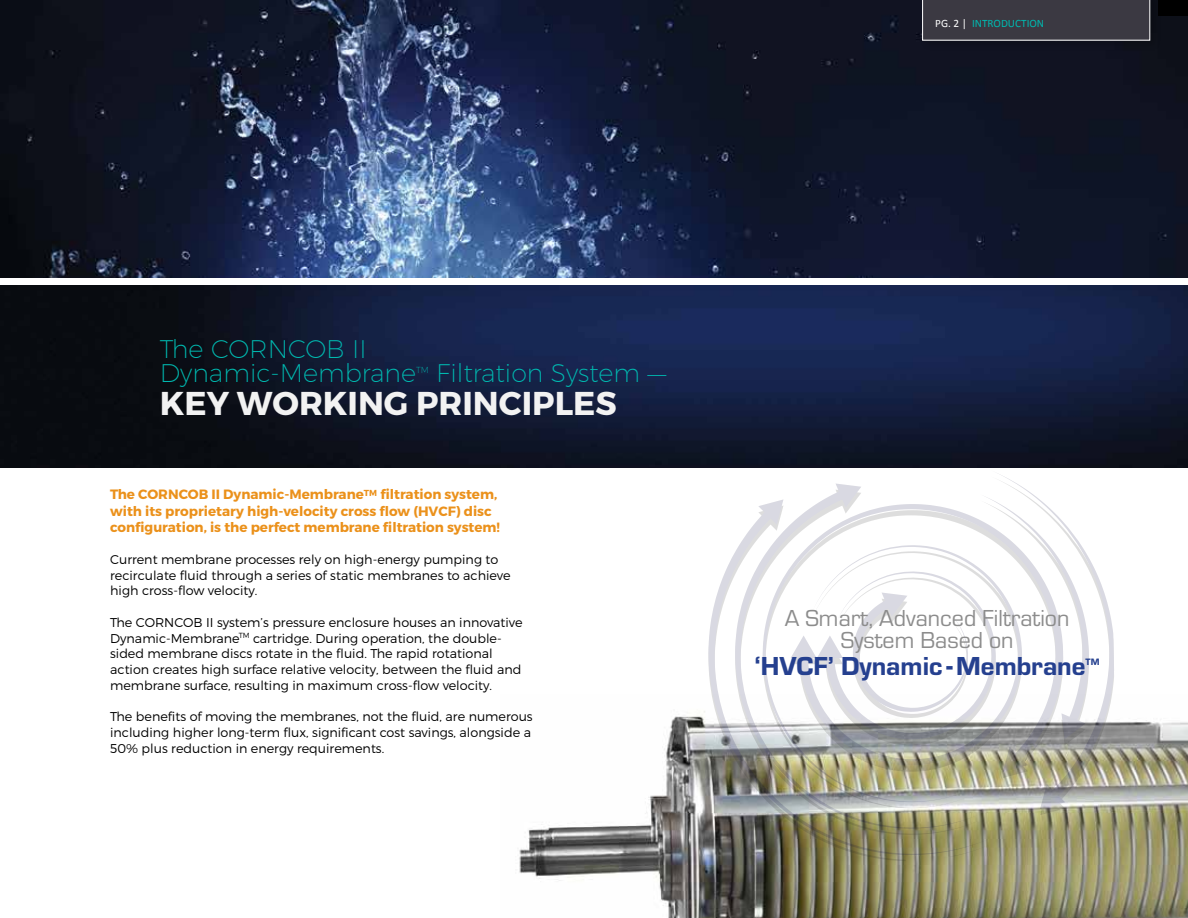
<style>
.page{position:relative;width:1188px;height:918px;background:#fff}
.page>*{position:absolute;margin:0;border:0;box-sizing:border-box;transform-origin:0 0}
.t1{font:700 33px "Montserrat";color:#f2f2f2}
.t2{font:27px "Eurostile T Heav";color:#25408f}
.t3{font:200 25.5px/24px "Montserrat";color:#00b9b0}
.t4{font:24px/22.5px "Eurostile T";color:#8c8c8c;text-align:center}
.t5{font:700 13.5px/16.5px "Montserrat";color:#eb911b}
.t6{font:300 12.75px/15.8px "Montserrat";color:#000}
.t7{font:11.25px "Calibri";color:#00b9b0}
.t8{font:9.6px "Eurostile T Heav";color:#25408f}
.t9{font:200 8.7px "Montserrat";color:#00b9b0}
.s1{color:#fff}
</style>
<div class="page">
<img style="left:519px;top:711px;width:669px;height:207px">
<svg style="left:941px;top:855px;width:49px;height:3px"></svg>
<svg style="left:708px;top:553px;width:282px;height:302px"></svg>
<svg style="left:735px;top:499px;width:244px;height:330px"></svg>
<svg style="left:763px;top:504px;width:28px;height:298px"></svg>
<svg style="left:791px;top:475px;width:323px;height:340px"></svg>
<img style="left:0;top:286px;width:1188px;height:181px">
<img style="left:0;top:0;width:1188px;height:278px">
<div style="left:920px;top:0;width:241px;height:52px;background:#000;opacity:.2"></div>
<div style="left:922px;top:0;width:228px;height:40px;background:#3b3942"></div>
<div style="left:1159px;top:0;width:29px;height:16px;background:#000"></div>
<img style="left:0;top:0;width:1px;height:180px">
<p class="t7" style="left:935px;top:16px;width:111px"><span class="s1">PG. 2 |</span> INTRODUCTION</p>
<h3 class="t3" style="left:160px;top:336px;width:258px">The CORNCOB II<br>Dynamic-Membrane</h3>
<p class="t9" style="left:416px;top:364px;width:14px">TM</p>
<h3 class="t3" style="left:436px;top:360px;width:232px">Filtration System —</h3>
<h1 class="t1" style="left:160px;top:383px;width:458px">KEY WORKING PRINCIPLES</h1>
<p class="t5" style="left:110px;top:487px;width:391px">The CORNCOB II Dynamic-Membrane<sup>TM</sup> filtration system, with its proprietary high-velocity cross flow (HVCF) disc configuration, is the perfect membrane filtration system!</p>
<p class="t6" style="left:110px;top:551px;width:402px">Current membrane processes rely on high-energy pumping to recirculate fluid through a series of static membranes to achieve high cross-flow velocity.</p>
<p class="t6" style="left:110px;top:614px;width:414px">The CORNCOB II system’s pressure enclosure houses an innovative Dynamic-Membrane<sup>TM</sup> cartridge. During operation, the double&shy;sided membrane discs rotate in the fluid. The rapid rotational action creates high surface relative velocity, between the fluid and membrane surface, resulting in maximum cross-flow velocity.</p>
<p class="t6" style="left:110px;top:709px;width:424px">The benefits of moving the membranes, not the fluid, are numerous including higher long-term flux, significant cost savings, alongside a<br>50% plus reduction in energy requirements.</p>
<h3 class="t4" style="left:785px;top:607px;width:286px">A Smart, Advanced Filtration<br>System Based on</h3>
<h2 class="t2" style="left:755px;top:652px;width:332px">‘HVCF’ Dynamic - Membrane</h2>
<p class="t8" style="left:1086px;top:657px;width:15px">TM</p>
</div>
